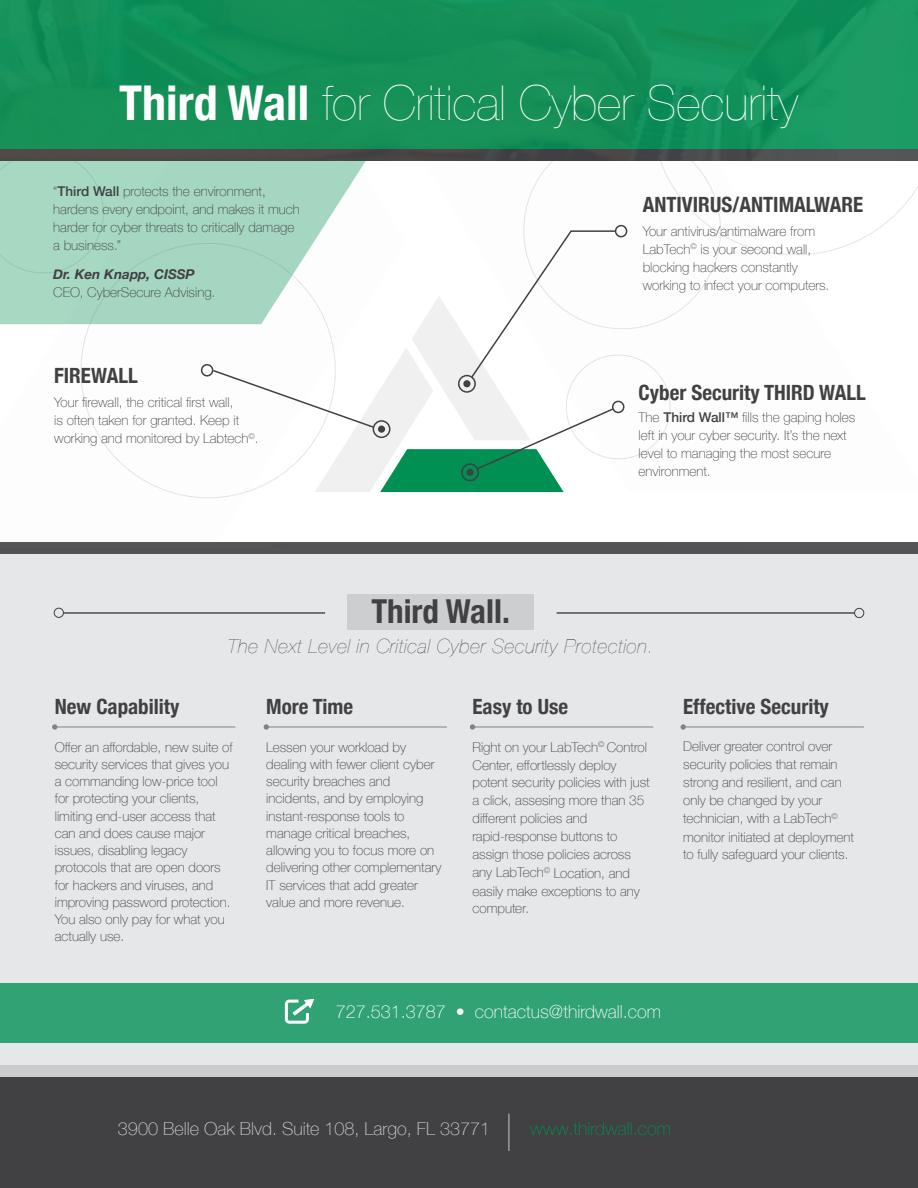
<style>
.page{position:relative;width:918px;height:1188px;background:#fff}
.page>*{position:absolute;margin:0;border:0;box-sizing:border-box;transform-origin:0 0}
.t1{font:200 48px "Helvetica Neue";color:#fff}
.t2{font:700 condensed 33px "Helvetica Neue";color:#414042}
.t3{font:700 condensed 21px "Helvetica Neue";color:#414042}
.t4{font:italic 200 19.5px "Helvetica Neue";letter-spacing:.03em;color:#414042}
.t5{font:100 18px "Helvetica Neue";color:#d1d3d4}
.t6{font:100 18px "Helvetica Neue";color:#fff}
.t7{font:100 18px "Helvetica Neue";color:#009053}
.t8{font:100 13.5px/18px "Helvetica Neue";color:#414042}
.t9{font:italic 700 13.5px "Helvetica Neue";color:#414042}
.s1{font-weight:700;font-stretch:condensed}
.s2{font-weight:500}
</style>
<div class="page">
<div style="left:0;top:548px;width:918px;height:529px;background:#e6e7e8"></div>
<div style="left:0;top:1077px;width:918px;height:111px;background:#414042"></div>
<hr style="left:509px;top:1114px;width:1px;height:37px;background:#c8c9ca">
<div style="left:0;top:1066px;width:918px;height:11px;background:#c8c9ca"></div>
<div style="left:0;top:542px;width:918px;height:12px;background:#535254"></div>
<hr style="left:55px;top:727px;width:180px;height:1px;background:#808285">
<hr style="left:266px;top:727px;width:181px;height:1px;background:#808285">
<hr style="left:472px;top:727px;width:181px;height:1px;background:#808285">
<hr style="left:683px;top:727px;width:181px;height:1px;background:#808285">
<div style="left:0;top:983px;width:918px;height:60px;background:#31a273"></div>
<svg style="left:285px;top:999px;width:29px;height:25px"></svg>
<div style="left:0;top:0;width:918px;height:149px;background:linear-gradient(to right,#128e55,#16955f)"></div>
<hr style="left:63px;top:613px;width:262px;height:1px;background:#000">
<hr style="left:557px;top:613px;width:298px;height:1px;background:#000">
<div style="left:54px;top:608px;width:10px;height:10px;border:1px solid #414042;border-radius:50%"></div>
<div style="left:854px;top:608px;width:10px;height:10px;border:1px solid #414042;border-radius:50%"></div>
<div style="left:348px;top:594px;width:186px;height:36px;background:#cdcecf"></div>
<svg style="left:74px;top:324px;width:172px;height:174px"></svg>
<svg style="left:211px;top:127px;width:515px;height:365px"></svg>
<svg style="left:0;top:161px;width:368px;height:163px;background:#b1dcca"></svg>
<svg style="left:0;top:149px;width:918px;height:12px;background:#4b4849"></svg>
<svg style="left:52px;top:724px;width:5px;height:6px"></svg>
<svg style="left:264px;top:724px;width:5px;height:6px"></svg>
<svg style="left:470px;top:724px;width:5px;height:6px"></svg>
<svg style="left:681px;top:724px;width:5px;height:6px"></svg>
<h1 class="t1" style="left:119px;top:66px;width:680px"><span class="s1">Third Wall</span> for Critical Cyber Security</h1>
<p class="t8" style="left:53px;top:182px;width:248px">“<span class="s2">Third Wall</span> protects the environment, hardens every endpoint, and makes it much harder for cyber threats to critically damage a business.”</p>
<p class="t9" style="left:53px;top:263px;width:143px">Dr. Ken Knapp, CISSP</p>
<p class="t8" style="left:53px;top:282px;width:164px">CEO, CyberSecure Advising.</p>
<h3 class="t3" style="left:54px;top:358px;width:85px">FIREWALL</h3>
<p class="t8" style="left:54px;top:393px;width:206px">Your firewall, the critical first wall,<br>is often taken for granted. Keep it working and monitored by Labtech<sup>©</sup>.</p>
<h3 class="t3" style="left:643px;top:187px;width:222px">ANTIVIRUS/ANTIMALWARE</h3>
<p class="t8" style="left:643px;top:221px;width:188px">Your antivirus/antimalware from<br>LabTech<sup>©</sup> is your second wall, blocking hackers constantly working to infect your computers.</p>
<h3 class="t3" style="left:639px;top:375px;width:229px">Cyber Security THIRD WALL</h3>
<p class="t8" style="left:639px;top:408px;width:218px">The <span class="s2">Third Wall™</span> fills the gaping holes left in your cyber security. It’s the next level to managing the most secure environment.</p>
<h2 class="t2" style="left:371px;top:584px;width:140px">Third Wall.</h2>
<h3 class="t4" style="left:228px;top:631px;width:427px">The Next Level in Critical Cyber Security Protection.</h3>
<h3 class="t3" style="left:55px;top:689px;width:126px">New Capability</h3>
<h3 class="t3" style="left:266px;top:689px;width:88px">More Time</h3>
<h3 class="t3" style="left:473px;top:689px;width:97px">Easy to Use</h3>
<h3 class="t3" style="left:683px;top:689px;width:147px">Effective Security</h3>
<p class="t8" style="left:55px;top:737px;width:179px;line-height:17.2px">Offer an affordable, new suite of security services that gives you a commanding low-price tool for protecting your clients, limiting end-user access that can and does cause major issues, disabling legacy protocols that are open doors for hackers and viruses, and improving password protection.<br>You also only pay for what you actually use.</p>
<p class="t8" style="left:266px;top:738px;width:177px;line-height:17.2px">Lessen your workload by dealing with fewer client cyber security breaches and incidents, and by employing instant-response tools to manage critical breaches, allowing you to focus more on delivering other complementary<br>IT services that add greater value and more revenue.</p>
<p class="t8" style="left:473px;top:737px;width:179px">Right on your LabTech<sup>©</sup> Control<br>Center, effortlessly deploy potent security policies with just a click, assesing more than 35 different policies and rapid-response buttons to assign those policies across any LabTech<sup>©</sup> Location, and easily make exceptions to any computer.</p>
<p class="t8" style="left:683px;top:737px;width:172px">Deliver greater control over security policies that remain strong and resilient, and can only be changed by your technician, with a LabTech<sup>© </sup>monitor initiated at deployment to fully safeguard your clients.</p>
<h3 class="t6" style="left:336px;top:998px;width:327px">727.531.3787 • contactus@thirdwall.com</h3>
<h3 class="t5" style="left:118px;top:1115px;width:374px">3900 Belle Oak Blvd. Suite 108, Largo, FL 33771</h3>
<h3 class="t7" style="left:530px;top:1115px;width:143px">www.thirdwall.com</h3>
</div>
